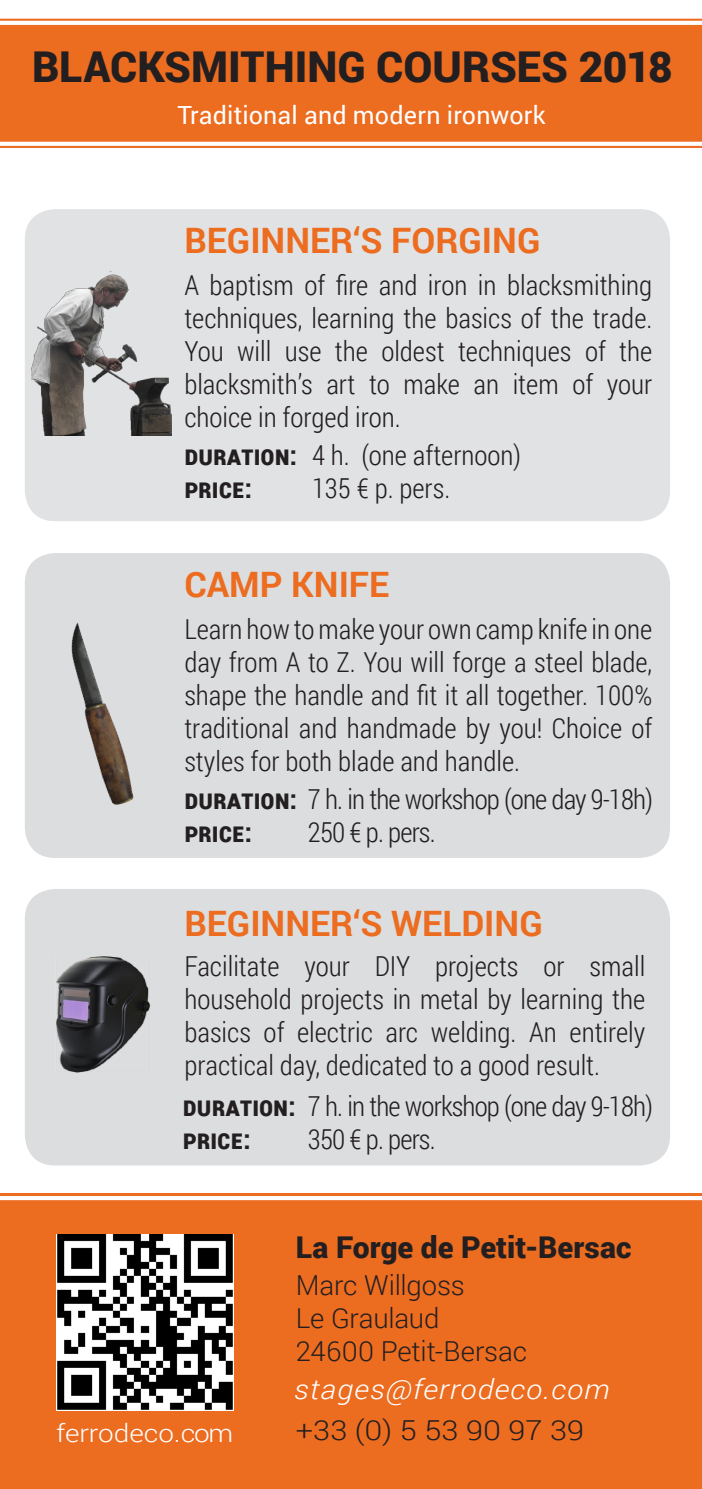
<style>
.page{position:relative;width:702px;height:1489px;background:#fff}
.page>*{position:absolute;margin:0;border:0;box-sizing:border-box;transform-origin:0 0}
.t1{font:900 42.5px "Roboto";color:#231f20}
.t2{font:700 35px "Roboto";color:#ec6c20}
.t3{font:900 30px "Roboto";color:#231f20}
.t4{font:300 27.5px/33px "Roboto Condensed";color:#231f20;text-align:justify}
.t5{font:300 27.5px/33px "Roboto Condensed";letter-spacing:-.03em;color:#231f20}
.t6{font:300 27.5px/33px "Roboto";letter-spacing:-.005em;color:#231f20}
.t7{font:700 27.5px/33px "Roboto Condensed";color:#231f20}
.t8{font:italic 300 27.5px "Roboto";letter-spacing:.03em;color:#fff;scale:1.12 1}
.t9{font:300 27.5px "Roboto";letter-spacing:-.005em;color:#231f20;scale:1.12 1}
.t10{font:25px "Roboto";letter-spacing:.01em;color:#fff}
.t11{font:300 25px "Roboto";color:#fff;scale:1.12 1}
.s1{font-weight:700}
</style>
<div class="page">
<svg style="left:0;top:18px;width:702px;height:130px;background:#ef8749"></svg>
<svg style="left:0;top:21px;width:702px;height:125px;background:#ed752e"></svg>
<div style="left:25px;top:888px;width:645px;height:277px;background:#dcdddf;border-radius:30px"></div>
<div style="left:25px;top:553px;width:645px;height:304px;background:#dcdddf;border-radius:30px"></div>
<div style="left:25px;top:209px;width:645px;height:312px;background:#e1e2e4;border-radius:30px"></div>
<img style="left:71px;top:622px;width:63px;height:183px">
<img style="left:56px;top:956px;width:95px;height:117px">
<img style="left:32px;top:271px;width:140px;height:164px">
<svg style="left:0;top:1193px;width:702px;height:2px"></svg>
<div style="left:0;top:1195px;width:702px;height:293px;background:#ec6c20"></div>
<img style="left:56px;top:1234px;width:177px;height:176px">
<h1 class="t1" style="left:32px;top:37px;width:642px">BLACKSMITHING COURSES 2018</h1>
<p class="t10" style="left:177px;top:97px;width:370px">Traditional and modern ironwork</p>
<p class="t2" style="left:184px;top:216px;width:357px">BEGINNER‘S FORGING</p>
<p class="t4" style="left:184px;top:267px;width:469px">A baptism of fire and iron in blacksmithing techniques, learning the basics of the trade.<br>You will use the oldest techniques of the blacksmith’s art to make an item of your choice in forged iron.</p>
<p class="t7" style="left:184px;top:437px;width:114px">Duration:<br>Price:</p>
<p class="t4" style="left:312px;top:437px;width:210px">4 h. (one afternoon)<br>135 € p. pers.</p>
<p class="t2" style="left:184px;top:559px;width:206px">CAMP KNIFE</p>
<p class="t4" style="left:184px;top:611px;width:469px">Learn how to make your own camp knife in one day from A to Z. You will forge a steel blade, shape the handle and fit it all together. 100% traditional and handmade by you! Choice of styles for both blade and handle.</p>
<p class="t5" style="left:308px;top:781px;width:346px;text-indent:-123px"><span class="s1">Duration:</span> 7 h. in the workshop (one day 9-18h)<br>250 € p. pers.</p>
<p class="t7" style="left:184px;top:814px;width:69px">Price:</p>
<p class="t2" style="left:184px;top:899px;width:360px">BEGINNER‘S WELDING</p>
<p class="t4" style="left:184px;top:949px;width:462px">Facilitate your DIY projects or small household projects in metal by learning the basics of electric arc welding. An entirely practical day, dedicated to a good result.</p>
<p class="t5" style="left:308px;top:1089px;width:346px;text-indent:-125px"><span class="s1">Duration:</span> 7 h. in the workshop (one day 9-18h)<br>350 € p. pers.</p>
<p class="t7" style="left:183px;top:1121px;width:69px">Price:</p>
<p class="t3" style="left:296px;top:1225px;width:337px">LA FORGE DE PETIT-BERSAC</p>
<p class="t6" style="left:296px;top:1267px;width:232px">Marc Willgoss<br>Le Graulaud<br>24600 Petit-Bersac</p>
<p class="t8" style="left:294px;top:1370px;width:283px">stages@ferrodeco.com</p>
<p class="t11" style="left:56px;top:1415px;width:160px">ferrodeco.com</p>
<p class="t9" style="left:296px;top:1410px;width:259px">+33 (0) 5 53 90 97 39</p>
</div>
